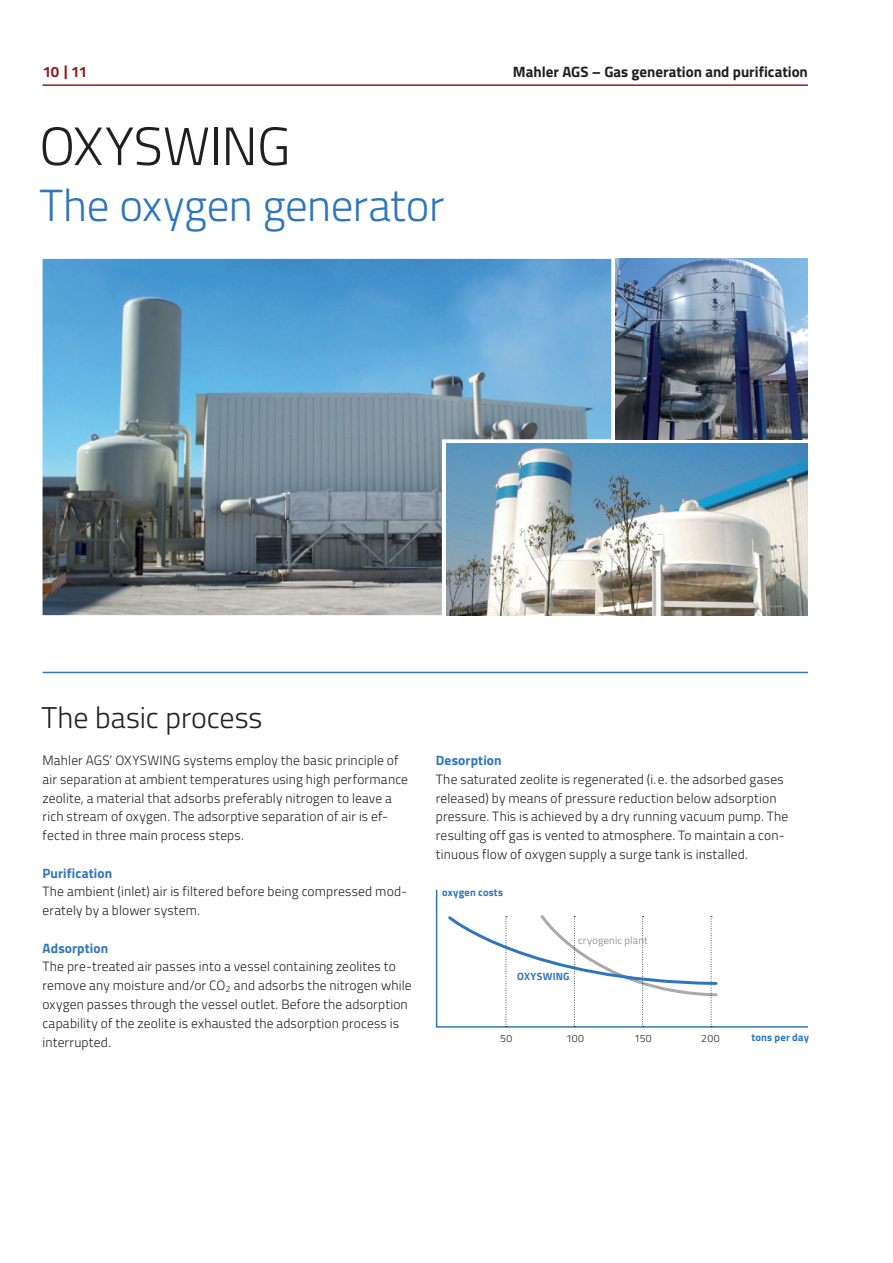
<style>
.page{position:relative;width:893px;height:1263px;background:#fff}
.page>*{position:absolute;margin:0;border:0;box-sizing:border-box;transform-origin:0 0}
.t1{font:300 54px "Titillium Web";letter-spacing:-.01em;color:#231f20}
.t2{font:300 45px "Titillium Web";letter-spacing:-.01em;color:#2e76bc}
.t3{font:300 30px "Titillium Web";letter-spacing:-.005em;color:#231f20}
.t4{font:700 15px "Titillium Web";color:#231f20}
.t5{font:700 15px "Titillium Web";color:#921d1c}
.t6{font:300 13.5px/18.8px "Titillium Web";letter-spacing:.01em;color:#231f20}
.t7{font:700 13.5px "Titillium Web";letter-spacing:.01em;color:#2e76bc}
.t8{font:700 10.5px "Titillium Web";letter-spacing:.02em;color:#2e76bc}
.t9{font:10.5px "Titillium Web";letter-spacing:.02em;color:#939598}
.t10{font:300 10.5px "Titillium Web";letter-spacing:.03em;color:#231f20}
</style>
<div class="page">
<hr style="left:43px;top:84px;width:765px;height:2px;background:#921d1c">
<img style="left:43px;top:259px;width:568px;height:356px">
<img style="left:446px;top:444px;width:362px;height:171px">
<img style="left:616px;top:259px;width:192px;height:180px">
<hr style="left:43px;top:672px;width:765px;height:1px;background:#2e76bc">
<svg style="left:435px;top:889px;width:373px;height:139px"></svg>
<svg style="left:447px;top:913px;width:272px;height:114px"></svg>
<p class="t5" style="left:43px;top:61px;width:46px">10 | 11</p>
<p class="t4" style="left:513px;top:61px;width:296px">Mahler AGS – Gas generation and purification</p>
<h1 class="t1" style="left:39px;top:107px;width:253px">OXYSWING</h1>
<h2 class="t2" style="left:39px;top:173px;width:406px">The oxygen generator</h2>
<h3 class="t3" style="left:41px;top:695px;width:222px">The basic process</h3>
<p class="t6" style="left:43px;top:750px;width:367px">Mahler AGS‘ OXYSWING systems employ the basic principle of air separation at ambient temperatures using high performance zeolite, a material that adsorbs preferably nitrogen to leave a rich stream of oxygen. The adsorptive separation of air is ef&shy;fected in three main process steps.</p>
<p class="t7" style="left:43px;top:863px;width:71px">Purification</p>
<p class="t6" style="left:43px;top:882px;width:366px">The ambient (inlet) air is filtered before being compressed mod&shy;erately by a blower system.</p>
<p class="t7" style="left:43px;top:938px;width:67px">Adsorption</p>
<p class="t6" style="left:43px;top:957px;width:371px">The pre-treated air passes into a vessel containing zeolites to remove any moisture and/or CO<sub>2</sub> and adsorbs the nitrogen while oxygen passes through the vessel outlet. Before the adsorption capability of the zeolite is exhausted the adsorption process is interrupted.</p>
<p class="t7" style="left:436px;top:750px;width:67px">Desorption</p>
<p class="t6" style="left:436px;top:769px;width:354px">The saturated zeolite is regenerated (i.e. the adsorbed gases released) by means of pressure reduction below adsorption pressure. This is achieved by a dry running vacuum pump. The resulting off gas is vented to atmosphere. To maintain a con&shy;tinuous flow of oxygen supply a surge tank is installed.</p>
<p class="t8" style="left:442px;top:885px;width:62px">oxygen costs</p>
<p class="t9" style="left:578px;top:932px;width:71px">cryogenic plant</p>
<p class="t8" style="left:517px;top:968px;width:54px">OXYSWING</p>
<p class="t10" style="left:500px;top:1031px;width:14px">50</p>
<p class="t10" style="left:566px;top:1031px;width:19px">100</p>
<p class="t10" style="left:634px;top:1031px;width:19px">150</p>
<p class="t10" style="left:701px;top:1031px;width:20px">200</p>
<p class="t8" style="left:751px;top:1030px;width:59px">tons per day</p>
</div>
